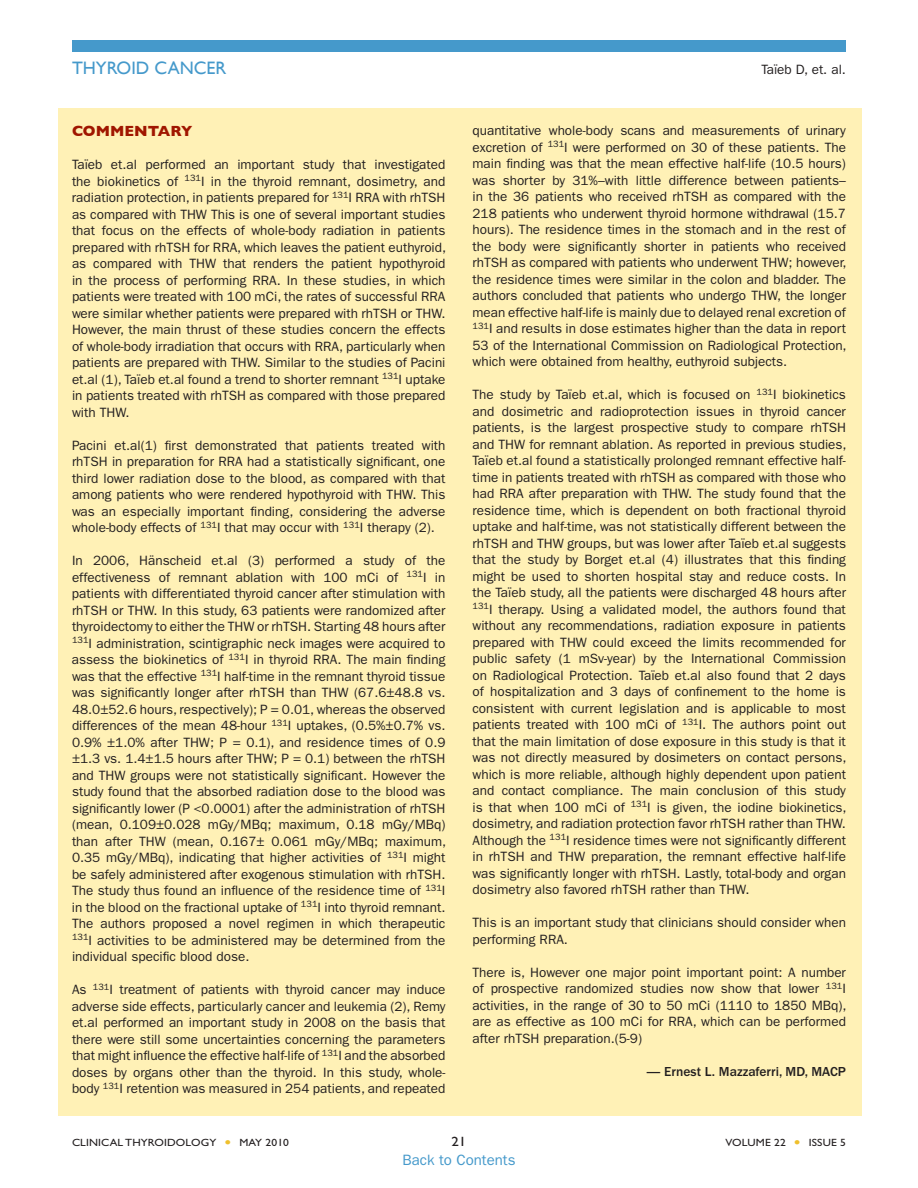
<style>
.page{position:relative;width:918px;height:1188px;background:#fff}
.page>*{position:absolute;margin:0;border:0;box-sizing:border-box;transform-origin:0 0}
.topic_header_page_2{font:18px "Gill Sans";color:#4599cb}
.t1{font:15px "ITC Franklin Gothic Std";color:#4599cb}
.summary{font:700 15px "Gill Sans";color:#a01600}
.body_summary{font:13.5px/16.5px "ITC Franklin Gothic Std";color:#231f20;text-align:justify}
.commentary_name{font:500 13.5px "ITC Franklin Gothic Std";color:#231f20}
.topic_header_page_2-2{font:13.5px "ITC Franklin Gothic Std";color:#231f20}
.t2{font:13.5px "Gill Sans Std";color:#231f20;scale:1.1 1}
.t3{font:10.5px "Gill Sans Std";letter-spacing:.01em;color:#231f20;scale:1.1 1}
.s1{color:#efc02d}
</style>
<div class="page">
<div style="left:58px;top:108px;width:804px;height:1008px;background:#fff1b6"></div>
<div style="left:72px;top:40px;width:774px;height:11px;background:#4599cb"></div>
<p class="topic_header_page_2" style="left:72px;top:57px;width:156px">THYROID CANCER</p>
<p class="topic_header_page_2-2" style="left:761px;top:62px;width:84px">Taïeb D, et. al.</p>
<p class="summary" style="left:72px;top:122px;width:122px">COMMENTARY</p>
<p class="body_summary" style="left:72px;top:157px;width:376px;text-align:left">Taïeb et. al performed an important study that investigated the biokinetics of <sup>131</sup>I in the thyroid remnant, dosimetry, and radiation protection, in patients prepared for <sup>131</sup>I RRA with rhTSH as compared with THW This is one of several important studies that focus on the effects of whole-body radiation in patients prepared with rhTSH for RRA, which leaves the patient euthyroid, as compared with THW that renders the patient hypothyroid in the process of performing RRA. In these studies, in which patients were treated with 100 mCi, the rates of successful RRA were similar whether patients were prepared with rhTSH or THW.<br>However, the main thrust of these studies concern the effects of whole-body irradiation that occurs with RRA, particularly when patients are prepared with THW. Similar to the studies of Pacini et.al (1), Taïeb et.al found a trend to shorter remnant <sup>131</sup>I uptake in patients treated with rhTSH as compared with those prepared with THW.</p>
<p class="body_summary" style="left:72px;top:437px;width:375px">Pacini et. al(1) first demonstrated that patients treated with rhTSH in preparation for RRA had a statistically significant, one third lower radiation dose to the blood, as compared with that among patients who were rendered hypothyroid with THW. This was an especially important finding, considering the adverse whole-body effects of <sup>131</sup>I that may occur with <sup>131</sup>I therapy (2).</p>
<p class="body_summary" style="left:72px;top:553px;width:375px">In 2006, Hänscheid et.al (3) performed a study of the effectiveness of remnant ablation with 100 mCi of <sup>131</sup>I in patients with differentiated thyroid cancer after stimulation with rhTSH or THW. In this study, 63 patients were randomized after thyroidectomy to either the THW or rhTSH. Starting 48 hours after <sup>131</sup>I administration, scintigraphic neck images were acquired to assess the biokinetics of <sup>131</sup>I in thyroid RRA. The main finding was that the effective <sup>131</sup>I half-time in the remnant thyroid tissue was significantly longer after rhTSH than THW (67. 6±48. 8 vs.</p>
<p class="body_summary" style="left:72px;top:701px;width:375px">48. 0±52. 6 hours, respectively); P = 0. 01, whereas the observed differences of the mean 48-hour <sup>131</sup>I uptakes, (0. 5%±0. 7% vs.</p>
<p class="body_summary" style="left:72px;top:734px;width:376px">0. 9% ±1.0% after THW; P = 0. 1), and residence times of 0. 9 ±1.3 vs. 1.4±1. 5 hours after THW; P = 0. 1) between the rhTSH and THW groups were not statistically significant. However the study found that the absorbed radiation dose to the blood was significantly lower (P &lt;0. 0001) after the administration of rhTSH (mean, 0. 109±0.028 mGy/MBq; maximum, 0. 18 mGy/MBq) than after THW (mean, 0. 167± 0.061 mGy/MBq; maximum,</p>
<p class="body_summary" style="left:72px;top:850px;width:375px;text-align:left">0. 35 mGy/MBq), indicating that higher activities of <sup>131</sup>I might be safely administered after exogenous stimulation with rhTSH.<br>The study thus found an influence of the residence time of <sup>131</sup>I in the blood on the fractional uptake of <sup>131</sup>I into thyroid remnant.<br>The authors proposed a novel regimen in which therapeutic <sup>131</sup>I activities to be administered may be determined from the individual specific blood dose.</p>
<p class="body_summary" style="left:72px;top:982px;width:375px">As <sup>131</sup>I treatment of patients with thyroid cancer may induce adverse side effects, particularly cancer and leukemia (2), Remy et.al performed an important study in 2008 on the basis that there were still some uncertainties concerning the parameters that might influence the effective half-life of <sup>131</sup>I and the absorbed doses by organs other than the thyroid. In this study, whole&shy;body <sup>131</sup>I retention was measured in 254 patients, and repeated</p>
<p class="body_summary" style="left:472px;top:123px;width:376px">quantitative whole-body scans and measurements of urinary excretion of <sup>131</sup>I were performed on 30 of these patients. The main finding was that the mean effective half-life (10. 5 hours) was shorter by 31%–with little difference between patients– in the 36 patients who received rhTSH as compared with the 218 patients who underwent thyroid hormone withdrawal (15. 7 hours). The residence times in the stomach and in the rest of the body were significantly shorter in patients who received rhTSH as compared with patients who underwent THW; however, the residence times were similar in the colon and bladder. The authors concluded that patients who undergo THW, the longer mean effective half-life is mainly due to delayed renal excretion of <sup>131</sup>I and results in dose estimates higher than the data in report 53 of the International Commission on Radiological Protection, which were obtained from healthy, euthyroid subjects.</p>
<p class="body_summary" style="left:472px;top:387px;width:376px;text-align:left">The study by Taïeb et.al, which is focused on <sup>131</sup>I biokinetics and dosimetric and radioprotection issues in thyroid cancer patients, is the largest prospective study to compare rhTSH and THW for remnant ablation. As reported in previous studies, Taïeb et. al found a statistically prolonged remnant effective half&shy;time in patients treated with rhTSH as compared with those who had RRA after preparation with THW. The study found that the residence time, which is dependent on both fractional thyroid uptake and half-time, was not statistically different between the rhTSH and THW groups, but was lower after Taïeb et. al suggests that the study by Borget et. al (4) illustrates that this finding might be used to shorten hospital stay and reduce costs. In the Taïeb study, all the patients were discharged 48 hours after <sup>131</sup>I therapy. Using a validated model, the authors found that without any recommendations, radiation exposure in patients prepared with THW could exceed the limits recommended for public safety (1 mSv-year) by the International Commission on Radiological Protection. Taïeb et.al also found that 2 days of hospitalization and 3 days of confinement to the home is consistent with current legislation and is applicable to most patients treated with 100 mCi of <sup>131</sup>I. The authors point out that the main limitation of dose exposure in this study is that it was not directly measured by dosimeters on contact persons, which is more reliable, although highly dependent upon patient and contact compliance. The main conclusion of this study is that when 100 mCi of <sup>131</sup>I is given, the iodine biokinetics, dosimetry, and radiation protection favor rhTSH rather than THW.<br>Although the <sup>131</sup>I residence times were not significantly different in rhTSH and THW preparation, the remnant effective half-life was significantly longer with rhTSH. Lastly, total-body and organ dosimetry also favored rhTSH rather than THW.</p>
<p class="body_summary" style="left:472px;top:915px;width:375px">This is an important study that clinicians should consider when performing RRA.</p>
<p class="body_summary" style="left:472px;top:964px;width:376px">There is, However one major point important point: A number of prospective randomized studies now show that lower <sup>131</sup>I activities, in the range of 30 to 50 mCi (1110 to 1850 MBq), are as effective as 100 mCi for RRA, which can be performed after rhTSH preparation. (5-9)</p>
<p class="commentary_name" style="left:647px;top:1064px;width:201px">— Ernest L. Mazzaferri, MD, MACP</p>
<p class="t3" style="left:72px;top:1137px;width:199px">CLINICAL THYROIDOLOGY <span class="s1">●</span> MAY 2010</p>
<p class="t2" style="left:451px;top:1134px;width:15px">21</p>
<p class="t3" style="left:726px;top:1137px;width:111px">VOLUME 22 <span class="s1">●</span> ISSUE 5</p>
<p class="t1" style="left:402px;top:1151px;width:115px">Back to Contents</p>
</div>
